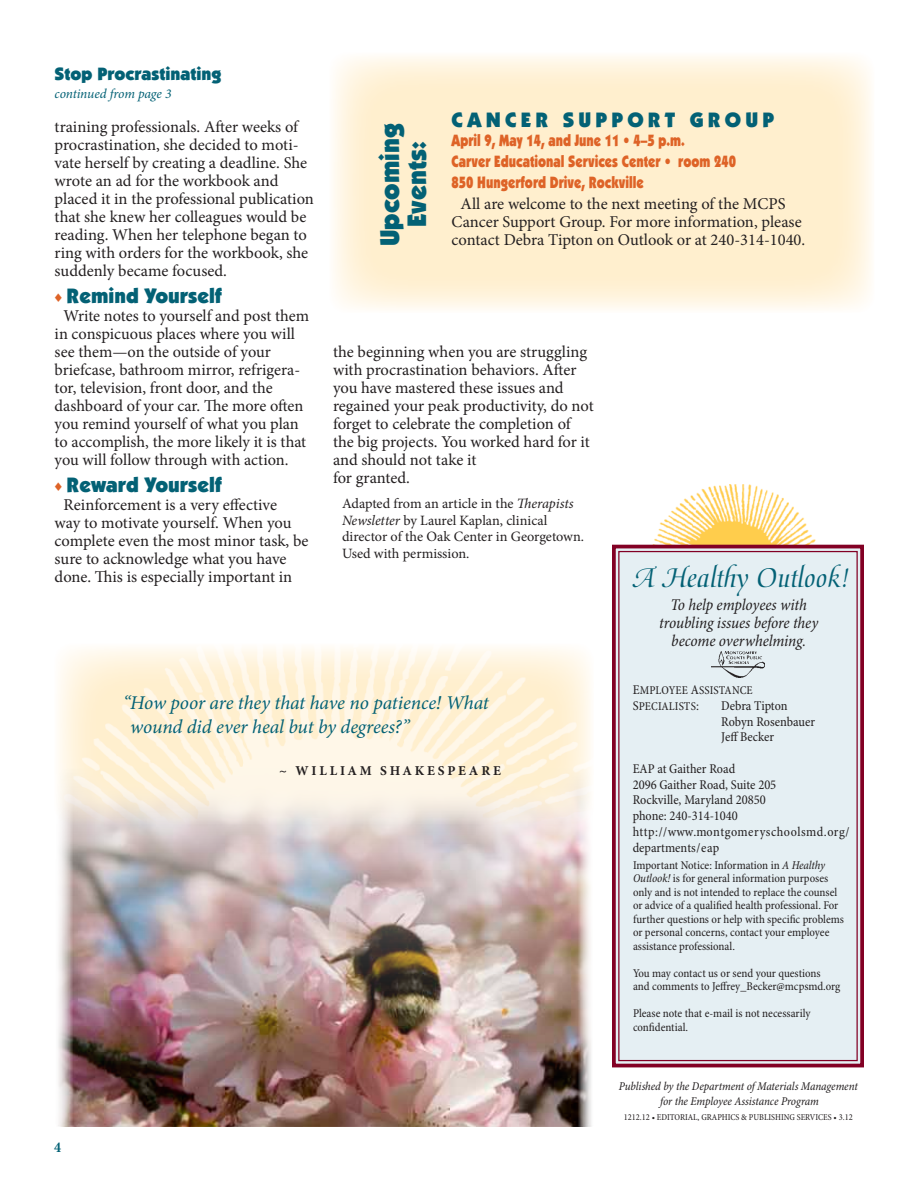
<style>
.page{position:relative;width:918px;height:1188px;background:#fff}
.page>*{position:absolute;margin:0;border:0;box-sizing:border-box;transform-origin:0 0}
.Headline{font:30px "Medici Script LT Std";color:#036175}
.Headline-2{font:900 27px "ITC Kabel Std";color:#036175}
.Headline2nd{font:900 21px "ITC Kabel Std";color:#036175}
.Headline2nd-2{font:900 21px "ITC Kabel Std";letter-spacing:.2em;color:#036175}
.quote{font:italic 19.5px/24px "Minion Pro";letter-spacing:-.005em;color:#036175}
.continued_left{font:900 18px "ITC Kabel Std";color:#036175}
.Indent_text{font:16.5px/18px "Minion Pro";letter-spacing:-.005em;color:#231f20}
.Indent_text-2{font:900 16.5px "ITC Kabel Std";color:#de6327;scale:.8 1}
.Body_text{font:italic condensed 16.5px/18px "Minion Pro";letter-spacing:-.01em;color:#231f20;text-align:center}
.t1{font:700 condensed 15px "Minion Pro";color:#036175}
.WrittenAdapted_End_T{font:14.25px/16.5px "Minion Pro";color:#231f20}
.Body_text-2{font:condensed 13.5px "Minion Pro";color:#231f20}
.Body_text-3{font:condensed 13.5px "Minion Pro";letter-spacing:.035em;color:#231f20}
.quote_name{font:700 13.5px "Minion Pro";letter-spacing:.21em;color:#231f20}
.continued_right{font:italic 13.5px "Minion Pro";letter-spacing:-.01em;color:#036175}
.Body_text-4{font:condensed 12px/13.5px "Minion Pro";color:#231f20}
.Body_text-5{font:italic condensed 12px "Minion Pro";letter-spacing:-.005em;color:#231f20}
.Body_text-6{font:condensed 9px "Minion Pro";color:#231f20}
.s1{font-family:"Minion Pro";font-weight:400;color:#de6327}
.s2{font-style:italic}
.s3{font-size:13.5px}
</style>
<div class="page">
<svg style="left:329px;top:52px;width:546px;height:261px;background:#fff1d5"></svg>
<img style="left:58px;top:824px;width:534px;height:302px">
<img style="left:654px;top:485px;width:162px;height:58px">
<div style="left:612px;top:543px;width:252px;height:525px;background:#e5eff3"></div>
<div style="left:618px;top:551px;width:240px;height:510px;border:1px solid #820024"></div>
<img style="left:711px;top:651px;width:53px;height:27px">
<img style="left:58px;top:648px;width:533px;height:176px">
<p class="continued_left" style="left:55px;top:62px;width:169px">Stop Procrastinating</p>
<p class="continued_right" style="left:55px;top:84px;width:118px">continued from page 3</p>
<p class="Indent_text" style="left:55px;top:118px;width:261px">training professionals. After weeks of procrastination, she decided to moti&shy;vate herself by creating a deadline. She wrote an ad for the workbook and placed it in the professional publication that she knew her colleagues would be reading. When her telephone began to ring with orders for the workbook, she suddenly became focused.</p>
<p class="Headline2nd" style="left:55px;top:283px;width:169px"><span class="s1">◆</span> Remind Yourself</p>
<p class="Indent_text" style="left:55px;top:307px;width:256px;text-indent:9px">Write notes to yourself and post them in conspicuous places where you will see them—on the outside of your briefcase, bathroom mirror, refrigera&shy;tor, television, front door, and the dashboard of your car. The more often you remind yourself of what you plan to accomplish, the more likely it is that you will follow through with action.</p>
<p class="Headline2nd" style="left:55px;top:472px;width:169px"><span class="s1">◆</span> Reward Yourself</p>
<p class="Indent_text" style="left:55px;top:496px;width:256px;text-indent:9px">Reinforcement is a very effective<br>way to motivate yourself. When you complete even the most minor task, be sure to acknowledge what you have done. This is especially important in</p>
<p class="Headline-2" style="left:373px;top:246px;width:125px;rotate:-90deg">Upcoming</p>
<p class="Headline-2" style="left:400px;top:227px;width:87px;rotate:-90deg">Events:</p>
<p class="Headline2nd-2" style="left:452px;top:106px;width:324px">CANCER SUPPORT GROUP</p>
<p class="Indent_text-2" style="left:452px;top:130px;width:293px">April 9, May 14, and June 11 • 4–5 p.m.</p>
<p class="Indent_text-2" style="left:452px;top:151px;width:357px">Carver Educational Services Center • room 240</p>
<p class="Indent_text-2" style="left:452px;top:172px;width:242px">850 Hungerford Drive, Rockville</p>
<p class="Indent_text" style="left:452px;top:195px;width:352px;text-align:center">All are welcome to the next meeting of the MCPS<br>Cancer Support Group. For more information, please</p>
<p class="Indent_text" style="left:452px;top:231px;width:355px">contact Debra Tipton on Outlook or at 240-314-1040.</p>
<p class="Indent_text" style="left:333px;top:343px;width:262px">the beginning when you are struggling with procrastination behaviors. After you have mastered these issues and regained your peak productivity, do not forget to celebrate the completion of the big projects. You worked hard for it and should not take it<br>for granted.</p>
<p class="WrittenAdapted_End_T" style="left:342px;top:496px;width:244px">Adapted from an article in the <span class="s2">Therapists Newsletter</span> by Laurel Kaplan, clinical director of the Oak Center in Georgetown.<br>Used with permission.</p>
<p class="Headline" style="left:633px;top:560px;width:218px">A Healthy Outlook!</p>
<p class="Body_text" style="left:659px;top:596px;width:161px">To help employees with troubling issues before they become overwhelming.</p>
<p class="quote" style="left:130px;top:690px;width:360px;text-indent:-7px">“How poor are they that have no patience! What wound did ever heal but by degrees?”</p>
<p class="quote_name" style="left:279px;top:761px;width:223px">~ WILLIAM SHAKESPEARE</p>
<p class="t1" style="left:54px;top:1137px;width:8px">4</p>
<p class="Body_text-4" style="left:633px;top:683px;width:122px;line-height:15.8px"><span class="s3">E</span>MPLOYEE <span class="s3">A</span>SSISTANCE<br><span class="s3">S</span>PECIALISTS<span class="s3">:</span></p>
<p class="Body_text-2" style="left:721px;top:697px;width:68px">Debra Tipton</p>
<p class="Body_text-2" style="left:721px;top:713px;width:95px">Robyn Rosenbauer</p>
<p class="Body_text-2" style="left:721px;top:729px;width:54px">Jeff Becker</p>
<p class="Body_text-2" style="left:633px;top:760px;width:104px">EAP at Gaither Road</p>
<p class="Body_text-2" style="left:633px;top:776px;width:145px">2096 Gaither Road, Suite 205</p>
<p class="Body_text-2" style="left:633px;top:792px;width:135px">Rockville, Maryland 20850</p>
<p class="Body_text-2" style="left:633px;top:808px;width:107px">phone: 240-314-1040</p>
<p class="Body_text-3" style="left:633px;top:823px;width:218px">http://www.montgomeryschoolsmd.org/</p>
<p class="Body_text-2" style="left:633px;top:839px;width:88px">departments/eap</p>
<p class="Body_text-4" style="left:633px;top:859px;width:213px">Important Notice: Information in <span class="s2">A Healthy Outlook!</span> is for general information purposes only and is not intended to replace the counsel or advice of a qualified health professional. For further questions or help with specific problems or personal concerns, contact your employee assistance professional.</p>
<p class="Body_text-4" style="left:633px;top:967px;width:209px">You may contact us or send your questions<br>and comments to Jeffrey_Becker@mcpsmd.org</p>
<p class="Body_text-4" style="left:633px;top:1007px;width:179px">Please note that e-mail is not necessarily confidential.</p>
<p class="Body_text-5" style="left:619px;top:1079px;width:241px">Published by the Department of Materials Management</p>
<p class="Body_text-5" style="left:660px;top:1094px;width:160px">for the Employee Assistance Program</p>
<p class="Body_text-6" style="left:624px;top:1112px;width:230px">1212.12 • EDITORIAL, GRAPHICS &amp; PUBLISHING SERVICES • 3.12</p>
</div>
